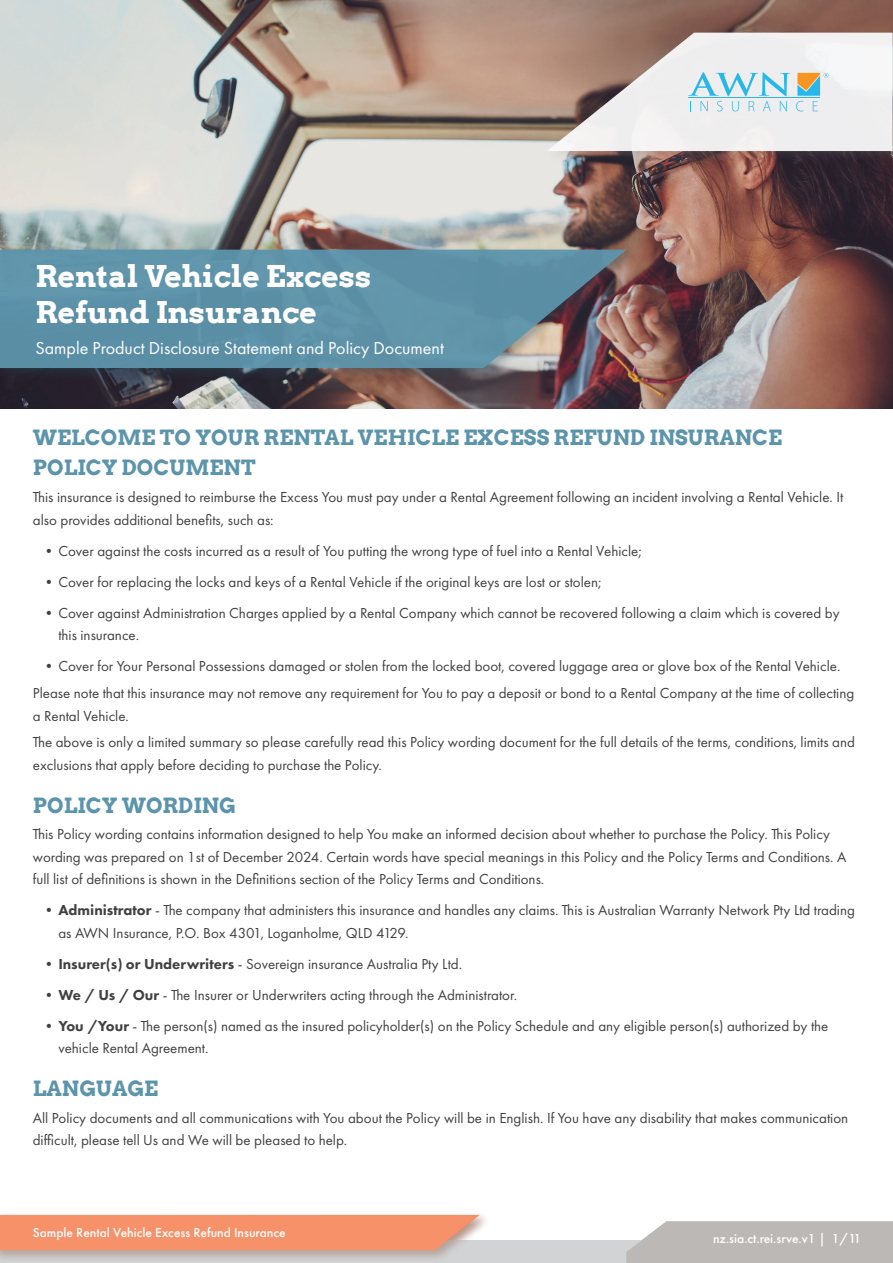
<style>
.page{position:relative;width:893px;height:1263px;background:#fff}
.page>*{position:absolute;margin:0;border:0;box-sizing:border-box;transform-origin:0 0}
.t1{font:700 30px/36px "Arvo";color:#fff}
.H2_Arvo{font:700 21px/30px "Arvo";color:#5c94ac}
.t2{font:18px "Futura PT";color:#fff}
.Body_Text{font:15px/22.5px "Futura PT";color:#414142}
.t3{font:500 13.5px "Futura PT";color:#fff}
.s1{font-weight:800}
</style>
<div class="page">
<div style="left:0;top:1241px;width:893px;height:22px;background:#d1d3d4"></div>
<svg style="left:626px;top:1221px;width:267px;height:42px;background:#bfbbb9"></svg>
<div style="left:0;top:1211px;width:490px;height:52px;background:#814a32;opacity:.35"></div>
<div style="left:0;top:1215px;width:479px;height:35px;background:#f69169"></div>
<img style="left:0;top:0;width:893px;height:408px">
<div style="left:0;top:246px;width:637px;height:135px;background:#264a57;opacity:.35"></div>
<svg style="left:0;top:250px;width:626px;height:118px;background:#618da1"></svg>
<div style="left:544px;top:29px;width:349px;height:135px;background:#868481;opacity:.2"></div>
<svg style="left:547px;top:33px;width:346px;height:118px"></svg>
<hr style="left:688px;top:98px;width:132px;height:1px;background:#27b7eb">
<h1 class="t1" style="left:35px;top:257px;width:337px">Rental Vehicle Excess<br>Refund Insurance</h1>
<p class="t2" style="left:35px;top:337px;width:410px">Sample Product Disclosure Statement and Policy Document</p>
<p class="H2_Arvo" style="left:33px;top:423px;width:751px">WELCOME TO YOUR RENTAL VEHICLE EXCESS REFUND INSURANCE<br>POLICY DOCUMENT</p>
<p class="Body_Text" style="left:33px;top:486px;width:812px">This insurance is designed to reimburse the Excess You must pay under a Rental Agreement following an incident involving a Rental Vehicle. It also provides additional benefits, such as:</p>
<p class="Body_Text" style="left:41px;top:539px;width:602px">•Cover against the costs incurred as a result of You putting the wrong type of fuel into a Rental Vehicle;</p>
<p class="Body_Text" style="left:41px;top:570px;width:562px">•Cover for replacing the locks and keys of a Rental Vehicle if the original keys are lost or stolen;</p>
<p class="Body_Text" style="left:58px;top:601px;width:783px;text-indent:-17px">•Cover against Administration Charges applied by a Rental Company which cannot be recovered following a claim which is covered by this insurance.</p>
<p class="Body_Text" style="left:41px;top:655px;width:800px">•Cover for Your Personal Possessions damaged or stolen from the locked boot, covered luggage area or glove box of the Rental Vehicle.</p>
<p class="Body_Text" style="left:33px;top:682px;width:823px">Please note that this insurance may not remove any requirement for You to pay a deposit or bond to a Rental Company at the time of collecting a Rental Vehicle.</p>
<p class="Body_Text" style="left:33px;top:731px;width:824px">The above is only a limited summary so please carefully read this Policy wording document for the full details of the terms, conditions, limits and exclusions that apply before deciding to purchase the Policy.</p>
<p class="H2_Arvo" style="left:33px;top:790px;width:205px">POLICY WORDING</p>
<p class="Body_Text" style="left:33px;top:823px;width:815px">This Policy wording contains information designed to help You make an informed decision about whether to purchase the Policy. This Policy wording was prepared on 1st of December 2024. Certain words have special meanings in this Policy and the Policy Terms and Conditions. A full list of definitions is shown in the Definitions section of the Policy Terms and Conditions.</p>
<p class="Body_Text" style="left:58px;top:899px;width:798px;text-indent:-17px">•<span class="s1">Administrator</span> - The company that administers this insurance and handles any claims. This is Australian Warranty Network Pty Ltd trading as AWN Insurance, P.O. Box 4301, Loganholme, QLD 4129.</p>
<p class="Body_Text" style="left:41px;top:952px;width:422px">•<span class="s1">Insurer(s) or Underwriters</span> - Sovereign insurance Australia Pty Ltd.</p>
<p class="Body_Text" style="left:41px;top:983px;width:477px">•<span class="s1">We / Us / Our</span> - The Insurer or Underwriters acting through the Administrator.</p>
<p class="Body_Text" style="left:58px;top:1014px;width:771px;text-indent:-17px">•<span class="s1">You /Your</span> - The person(s) named as the insured policyholder(s) on the Policy Schedule and any eligible person(s) authorized by the vehicle Rental Agreement.</p>
<p class="H2_Arvo" style="left:33px;top:1073px;width:127px">LANGUAGE</p>
<p class="Body_Text" style="left:33px;top:1106px;width:817px">All Policy documents and all communications with You about the Policy will be in English. If You have any disability that makes communication difficult, please tell Us and We will be pleased to help.</p>
<p class="t3" style="left:33px;top:1224px;width:254px">Sample Rental Vehicle Excess Refund Insurance</p>
<p class="t3" style="left:707px;top:1230px;width:147px">aus awn.ll.mbi.inc.v1 | 1/</p>
<p class="t3" style="left:713px;top:1230px;width:150px">nz.sia.ct.rei.srve.v1 | 1/11</p>
</div>
